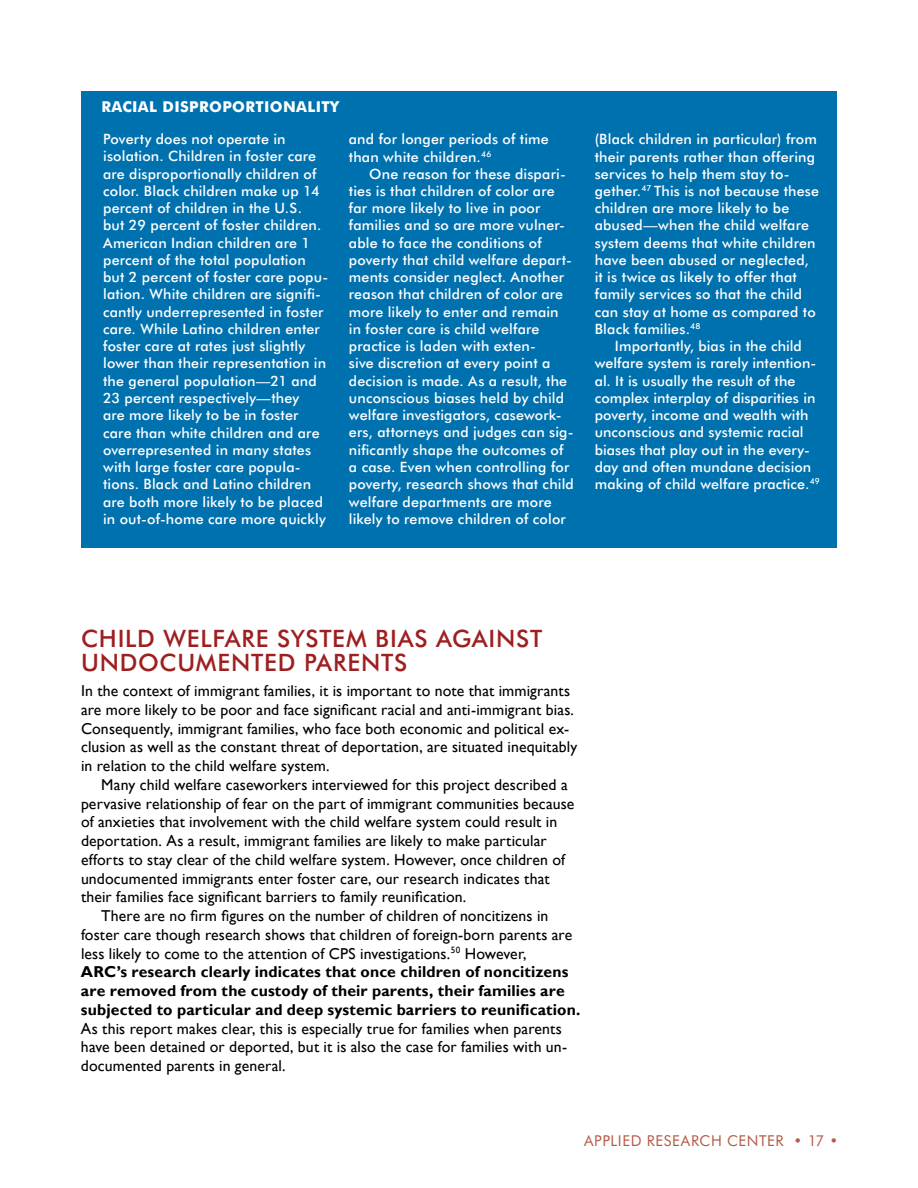
<style>
.page{position:relative;width:918px;height:1188px;background:#fff}
.page>*{position:absolute;margin:0;border:0;box-sizing:border-box;transform-origin:0 0}
.t1{font:500 24px/24px "Futura BT";letter-spacing:.035em;color:#9e1f20}
.t2{font:15.75px/18.8px "Gill Sans";letter-spacing:.005em;color:#000}
.t3{font:700 15.75px "Gill Sans";letter-spacing:.01em;color:#000}
.t4{font:15px "Futura BT";letter-spacing:.035em;color:#b45b46}
.t5{font:700 15px "Futura BT";letter-spacing:.025em;color:#fff}
.t6{font:500 14.25px/17.2px "Futura BT";letter-spacing:.01em;color:#fff}
</style>
<div class="page">
<div style="left:81px;top:91px;width:756px;height:457px;background:#0071af"></div>
<p class="t5" style="left:102px;top:98px;width:239px">RACIAL DISPROPORTIONALITY</p>
<p class="t6" style="left:103px;top:130px;width:227px">Poverty does not operate in isolation. Children in foster care are disproportionally children of color. Black children make up 14 percent of children in the U.S.<br>but 29 percent of foster children.<br>American I ndian children are 1 percent of the total population but 2 percent of foster care popu&shy;lation. White children are signifi&shy;cantly underrepresented in foster care. While Latino children enter foster care at rates just slightly lower than their representation in the general population—21 and<br>23 percent respectively—they<br>are more likely to be in foster care than white children and are overrepresented in many states with large foster care popula&shy;tions. Black and Latino children are both more likely to be placed in out-of-home care more quickly</p>
<p class="t6" style="left:349px;top:130px;width:201px">and for longer periods of time than white children.<sup>46</sup></p>
<p class="t6" style="left:349px;top:165px;width:226px;text-indent:20px">One reason for these dispari&shy;ties is that children of color are far more likely to live in poor families and so are more vulner&shy;able to face the conditions of poverty that child welfare depart&shy;ments consider neglect. Another reason that children of color are more likely to enter and remain in foster care is child welfare practice is laden with exten-<br>sive discretion at every point a decision is made. As a result, the unconscious biases held by child welfare investigators, casework&shy;ers, attorneys and judges can sig&shy;nificantly shape the outcomes of a case. Even when controlling for poverty, research shows that child welfare departments are more likely to remove children of color</p>
<p class="t6" style="left:595px;top:130px;width:226px">(Black children in particular) from their parents rather than offering services to help them stay to&shy;gether.<sup>47</sup> This is not because these children are more likely to be abused—when the child welfare system deems that white children have been abused or neglected, it is twice as likely to offer that family services so that the child can stay at home as compared to<br>Black families.<sup>48</sup></p>
<p class="t6" style="left:595px;top:337px;width:227px;text-indent:20px">I mportantly, bias in the child welfare system is rarely intention&shy;al. It is usually the result of the complex interplay of disparities in poverty, income and wealth with unconscious and systemic racial biases that play out in the every&shy;day and often mundane decision making of child welfare practice.<sup>49</sup></p>
<h1 class="t1" style="left:81px;top:626px;width:463px">Child Welfare System Bias against<br>Undocumented Parents</h1>
<p class="t2" style="left:81px;top:682px;width:498px">In the context of immigrant families, it is important to note that immigrants are more likely to be poor and face significant racial and anti-immigrant bias.<br>Consequently, immigrant families, who face both economic and political ex&shy;clusion as well as the constant threat of deportation, are situated inequitably in relation to the child welfare system.</p>
<p class="t2" style="left:101px;top:775px;width:468px">Many child welfare caseworkers interviewed for this project described a</p>
<p class="t2" style="left:81px;top:794px;width:495px">pervasive relationship of fear on the part of immigrant communities because</p>
<p class="t2" style="left:81px;top:813px;width:478px">of anxieties that involvement with the child welfare system could result in</p>
<p class="t2" style="left:81px;top:832px;width:467px">deportation. As a result, immigrant families are likely to make particular</p>
<p class="t2" style="left:81px;top:850px;width:486px">efforts to stay clear of the child welfare system. However, once children of</p>
<p class="t2" style="left:81px;top:869px;width:470px">undocumented immigrants enter foster care, our research indicates that</p>
<p class="t2" style="left:81px;top:888px;width:387px">their families face significant barriers to family reunification.</p>
<p class="t2" style="left:101px;top:907px;width:449px">There are no firm figures on the number of children of noncitizens in</p>
<p class="t2" style="left:81px;top:925px;width:493px">foster care though research shows that children of foreign-born parents are</p>
<p class="t2" style="left:81px;top:944px;width:447px">less likely to come to the attention of CPS investigations.<sup>50</sup> However,</p>
<p class="t3" style="left:81px;top:963px;width:489px">ARC’s research clearly indicates that once children of noncitizens</p>
<p class="t3" style="left:81px;top:981px;width:485px">are removed from the custody of their parents, their families are</p>
<p class="t3" style="left:81px;top:1000px;width:501px">subjected to particular and deep systemic barriers to reunification.</p>
<p class="t2" style="left:81px;top:1019px;width:488px">As this report makes clear, this is especially true for families when parents have been detained or deported, but it is also the case for families with un&shy;documented parents in general.</p>
<p class="t4" style="left:584px;top:1132px;width:256px">APPLIED RESEARCH CENTER • 17 •</p>
</div>
